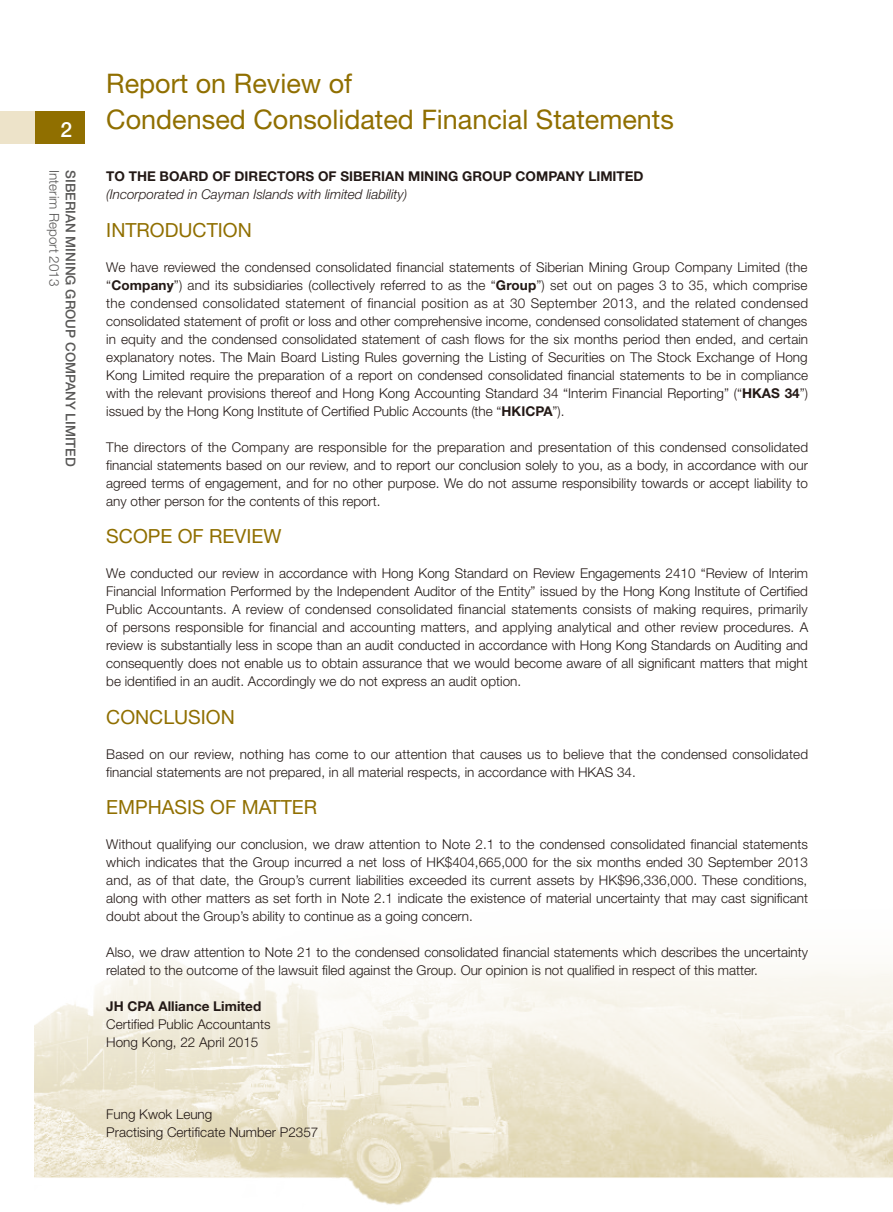
<style>
.page{position:relative;width:893px;height:1212px;background:#fff}
.page>*{position:absolute;margin:0;border:0;box-sizing:border-box;transform-origin:0 0}
.t1{font:27px/36px "Helvetica Neue LT Std";color:#906f00}
.t2{font:500 21px "Helvetica Neue LT Std";color:#fff}
.t3{font:19.5px "Helvetica Neue LT Std";color:#906f00}
.t4{font:300 13.5px/18px "Helvetica Neue LT Std";color:#231916;text-align:justify}
.t5{font:700 13.5px "Helvetica Neue LT Std";color:#231916}
.t6{font:italic 300 13.5px "Helvetica Neue LT Std";color:#231916}
.t7{font:500 13.5px "Helvetica Neue LT Std";color:#595857}
.t8{font:300 13.5px "Helvetica Neue LT Std";color:#595857}
.s1{font-weight:700}
</style>
<div class="page">
<div style="left:0;top:112px;width:85px;height:32px;background:#906f00"></div>
<img style="left:34px;top:952px;width:859px;height:253px">
<div style="left:0;top:112px;width:34px;height:32px;background:#ede3c9"></div>
<h2 class="t2" style="left:61px;top:116px;width:13px">2</h2>
<h1 class="t1" style="left:106px;top:65px;width:569px">Report on Review of<br>Condensed Consolidated Financial Statements</h1>
<p class="t8" style="left:63px;top:170px;width:118px;rotate:90deg">Interim Report 2013</p>
<p class="t7" style="left:79px;top:170px;width:298px;rotate:90deg">SIBERIAN MINING GROUP COMPANY LIMITED</p>
<p class="t5" style="left:106px;top:168px;width:539px">TO THE BOARD OF DIRECTORS OF SIBERIAN MINING GROUP COMPANY LIMITED</p>
<p class="t6" style="left:106px;top:186px;width:303px">(Incorporated in Cayman Islands with limited liability)</p>
<h3 class="t3" style="left:106px;top:218px;width:19px">Introduction</h3>
<p class="t4" style="left:106px;top:258px;width:703px">We have reviewed the condensed consolidated financial statements of Siberian Mining Group Company Limited (the “<span class="s1">Company</span>”) and its subsidiaries (collectively referred to as the “<span class="s1">Group</span>”) set out on pages 3 to 35, which comprise the condensed consolidated statement of financial position as at 30 September 2013, and the related condensed consolidated statement of profit or loss and other comprehensive income, condensed consolidated statement of changes in equity and the condensed consolidated statement of cash flows for the six months period then ended, and certain explanatory notes. The Main Board Listing Rules governing the Listing of Securities on The Stock Exchange of Hong Kong Limited require the preparation of a report on condensed consolidated financial statements to be in compliance with the relevant provisions thereof and Hong Kong Accounting Standard 34 “Interim Financial Reporting” (“<span class="s1">HKAS 34</span>”) issued by the Hong Kong Institute of Certified Public Accounts (the “<span class="s1">HKICPA</span>”).</p>
<p class="t4" style="left:106px;top:438px;width:703px">The directors of the Company are responsible for the preparation and presentation of this condensed consolidated financial statements based on our review, and to report our conclusion solely to you, as a body, in accordance with our agreed terms of engagement, and for no other purpose. We do not assume responsibility towards or accept liability to any other person for the contents of this report.</p>
<h3 class="t3" style="left:106px;top:525px;width:27px">Scope</h3>
<h3 class="t3" style="left:178px;top:525px;width:58px">of Review</h3>
<p class="t4" style="left:106px;top:564px;width:703px">We conducted our review in accordance with Hong Kong Standard on Review Engagements 2410 “Review of Interim Financial Information Performed by the Independent Auditor of the Entity” issued by the Hong Kong Institute of Certified Public Accountants. A review of condensed consolidated financial statements consists of making requires, primarily of persons responsible for financial and accounting matters, and applying analytical and other review procedures. A review is substantially less in scope than an audit conducted in accordance with Hong Kong Standards on Auditing and consequently does not enable us to obtain assurance that we would become aware of all significant matters that might be identified in an audit. Accordingly we do not express an audit option.</p>
<h3 class="t3" style="left:106px;top:705px;width:28px">Conclusion</h3>
<p class="t4" style="left:106px;top:745px;width:703px">Based on our review, nothing has come to our attention that causes us to believe that the condensed consolidated financial statements are not prepared, in all material respects, in accordance with HKAS 34.</p>
<h3 class="t3" style="left:106px;top:796px;width:25px">Emphasis</h3>
<h3 class="t3" style="left:210px;top:796px;width:45px">of matter</h3>
<p class="t4" style="left:106px;top:835px;width:703px">Without qualifying our conclusion, we draw attention to Note 2.1 to the condensed consolidated financial statements which indicates that the Group incurred a net loss of HK$404,665,000 for the six months ended 30 September 2013 and, as of that date, the Group’s current liabilities exceeded its current assets by HK$96,336,000. These conditions, along with other matters as set forth in Note 2.1 indicate the existence of material uncertainty that may cast significant doubt about the Group’s ability to continue as a going concern.</p>
<p class="t4" style="left:106px;top:943px;width:703px">Also, we draw attention to Note 21 to the condensed consolidated financial statements which describes the uncertainty related to the outcome of the lawsuit filed against the Group. Our opinion is not qualified in respect of this matter.</p>
<p class="t5" style="left:106px;top:998px;width:156px">JH CPA Alliance Limited</p>
<p class="t4" style="left:106px;top:1015px;width:166px">Certified Public Accountants<br>Hong Kong, 22 April 2015</p>
<p class="t4" style="left:106px;top:1105px;width:214px">Fung Kwok Leung<br>Practising Certificate Number P2357</p>
</div>
